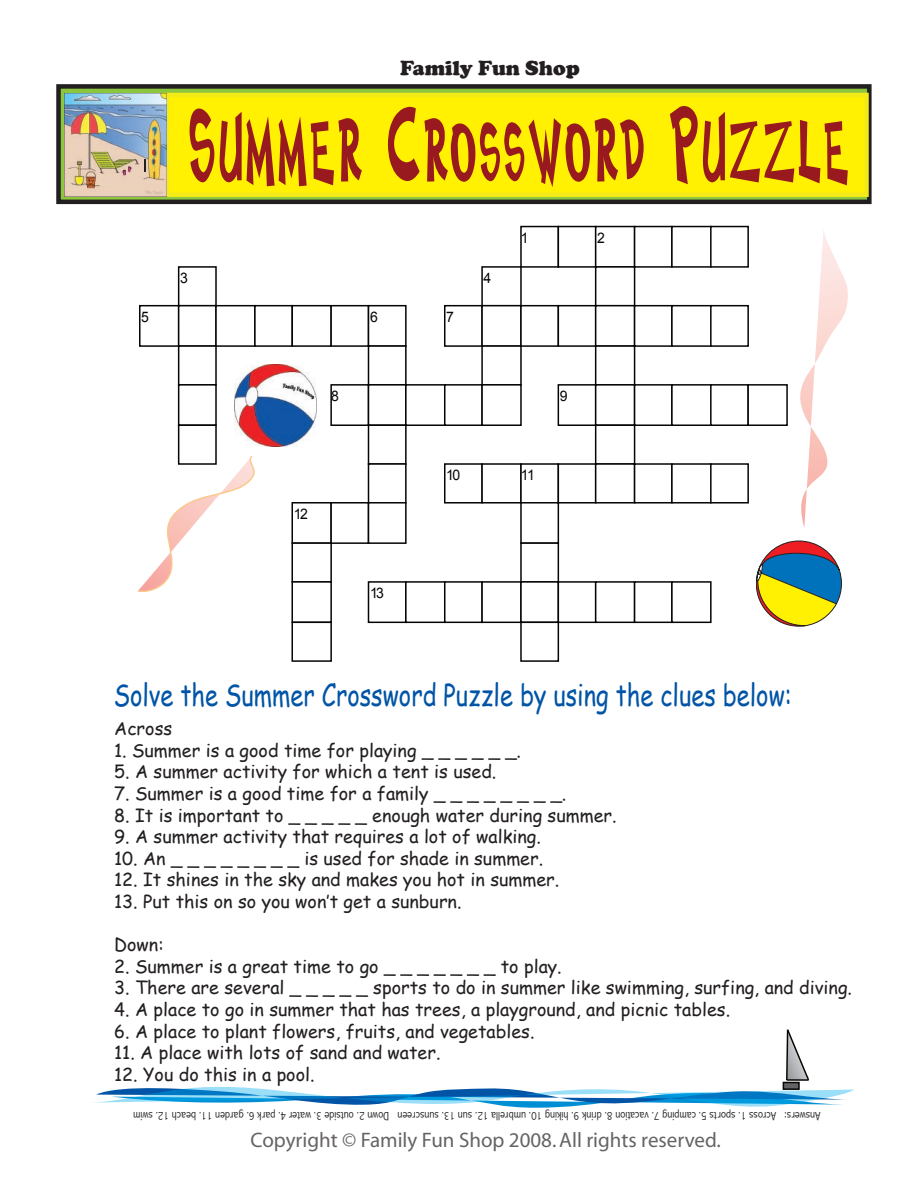
<style>
.page{position:relative;width:918px;height:1188px;background:#fff}
.page>*{position:absolute;margin:0;border:0;box-sizing:border-box;transform-origin:0 0}
.t1{font:92.1px "Cosmic Two Plain";color:#981a1e;scale:.57 1}
.t2{font:30.15px "Comic Sans MS";color:#0154a6;scale:.78 1}
.t3{font:21px "Myriad";color:rgb(35 31 32/.7)}
.t4{font:900 21px "Cooper";color:#231f20}
.t5{font:18px "Comic Sans MS";color:#231f20}
.t6{font:14.55px "Arial";letter-spacing:-.11em;color:#050504;scale:.96 1}
.t7{font:300 condensed 12px "Abadi";color:#231f20}
</style>
<div class="page">
<svg style="left:61px;top:89px;width:806px;height:110px;background:#8fc53f"></svg>
<div style="left:56px;top:84px;width:816px;height:120px;border:4px solid #231f20"></div>
<div style="left:167px;top:95px;width:699px;height:100px;background:#fff101"></div>
<div style="left:165px;top:93px;width:704px;height:104px;border:4px solid #f2eb17"></div>
<img style="left:64px;top:94px;width:103px;height:102px">
<svg style="left:144px;top:159px;width:1px;height:13px"></svg>
<img style="left:235px;top:364px;width:82px;height:82px">
<svg style="left:756px;top:541px;width:86px;height:85px"></svg>
<svg style="left:138px;top:456px;width:117px;height:136px"></svg>
<svg style="left:800px;top:231px;width:48px;height:297px"></svg>
<svg style="left:93px;top:1029px;width:761px;height:79px"></svg>
<div style="left:783px;top:1082px;width:16px;height:7px;background:#636366"></div>
<div style="left:783px;top:1082px;width:17px;height:8px;border:2px solid #040503"></div>
<div style="left:520px;top:226px;width:39px;height:42px;border:2px solid #050504"></div>
<div style="left:558px;top:226px;width:38px;height:42px;border:2px solid #050504"></div>
<div style="left:595px;top:226px;width:40px;height:42px;border:2px solid #050504"></div>
<div style="left:634px;top:226px;width:39px;height:42px;border:2px solid #050504"></div>
<div style="left:671px;top:226px;width:41px;height:42px;border:2px solid #050504"></div>
<div style="left:710px;top:226px;width:39px;height:42px;border:2px solid #050504"></div>
<div style="left:178px;top:266px;width:39px;height:40px;border:2px solid #050504"></div>
<div style="left:481px;top:266px;width:41px;height:40px;border:2px solid #050504"></div>
<div style="left:595px;top:266px;width:40px;height:40px;border:2px solid #050504"></div>
<div style="left:139px;top:305px;width:40px;height:42px;border:2px solid #050504"></div>
<div style="left:178px;top:305px;width:39px;height:42px;border:2px solid #050504"></div>
<div style="left:215px;top:305px;width:41px;height:42px;border:2px solid #050504"></div>
<div style="left:254px;top:305px;width:39px;height:42px;border:2px solid #050504"></div>
<div style="left:292px;top:305px;width:40px;height:42px;border:2px solid #050504"></div>
<div style="left:330px;top:305px;width:39px;height:42px;border:2px solid #050504"></div>
<div style="left:368px;top:305px;width:39px;height:42px;border:2px solid #050504"></div>
<div style="left:444px;top:305px;width:39px;height:42px;border:2px solid #050504"></div>
<div style="left:481px;top:305px;width:41px;height:42px;border:2px solid #050504"></div>
<div style="left:520px;top:305px;width:39px;height:42px;border:2px solid #050504"></div>
<div style="left:558px;top:305px;width:38px;height:42px;border:2px solid #050504"></div>
<div style="left:595px;top:305px;width:40px;height:42px;border:2px solid #050504"></div>
<div style="left:634px;top:305px;width:39px;height:42px;border:2px solid #050504"></div>
<div style="left:671px;top:305px;width:41px;height:42px;border:2px solid #050504"></div>
<div style="left:710px;top:305px;width:39px;height:42px;border:2px solid #050504"></div>
<div style="left:178px;top:345px;width:39px;height:41px;border:2px solid #050504"></div>
<div style="left:368px;top:345px;width:39px;height:41px;border:2px solid #050504"></div>
<div style="left:481px;top:345px;width:41px;height:41px;border:2px solid #050504"></div>
<div style="left:595px;top:345px;width:40px;height:41px;border:2px solid #050504"></div>
<div style="left:178px;top:384px;width:39px;height:42px;border:2px solid #050504"></div>
<div style="left:330px;top:384px;width:39px;height:42px;border:2px solid #050504"></div>
<div style="left:368px;top:384px;width:39px;height:42px;border:2px solid #050504"></div>
<div style="left:405px;top:384px;width:40px;height:42px;border:2px solid #050504"></div>
<div style="left:444px;top:384px;width:39px;height:42px;border:2px solid #050504"></div>
<div style="left:481px;top:384px;width:41px;height:42px;border:2px solid #050504"></div>
<div style="left:558px;top:384px;width:38px;height:42px;border:2px solid #050504"></div>
<div style="left:595px;top:384px;width:40px;height:42px;border:2px solid #050504"></div>
<div style="left:634px;top:384px;width:39px;height:42px;border:2px solid #050504"></div>
<div style="left:671px;top:384px;width:41px;height:42px;border:2px solid #050504"></div>
<div style="left:710px;top:384px;width:39px;height:42px;border:2px solid #050504"></div>
<div style="left:747px;top:384px;width:41px;height:42px;border:2px solid #050504"></div>
<div style="left:179px;top:425px;width:37px;height:39px;background:#fff"></div>
<div style="left:178px;top:424px;width:39px;height:41px;border:2px solid #050504"></div>
<div style="left:368px;top:424px;width:39px;height:41px;border:2px solid #050504"></div>
<div style="left:595px;top:424px;width:40px;height:41px;border:2px solid #050504"></div>
<div style="left:368px;top:463px;width:39px;height:41px;border:2px solid #050504"></div>
<div style="left:444px;top:463px;width:39px;height:41px;border:2px solid #050504"></div>
<div style="left:481px;top:463px;width:41px;height:41px;border:2px solid #050504"></div>
<div style="left:558px;top:463px;width:38px;height:41px;border:2px solid #050504"></div>
<div style="left:595px;top:463px;width:40px;height:41px;border:2px solid #050504"></div>
<div style="left:634px;top:463px;width:39px;height:41px;border:2px solid #050504"></div>
<div style="left:671px;top:463px;width:41px;height:41px;border:2px solid #050504"></div>
<div style="left:710px;top:463px;width:39px;height:41px;border:2px solid #050504"></div>
<div style="left:292px;top:502px;width:40px;height:42px;border:2px solid #050504"></div>
<div style="left:330px;top:502px;width:39px;height:42px;border:2px solid #050504"></div>
<div style="left:368px;top:502px;width:39px;height:42px;border:2px solid #050504"></div>
<div style="left:520px;top:502px;width:39px;height:42px;border:2px solid #050504"></div>
<div style="left:292px;top:542px;width:40px;height:41px;border:2px solid #050504"></div>
<div style="left:520px;top:542px;width:39px;height:41px;border:2px solid #050504"></div>
<div style="left:292px;top:581px;width:40px;height:42px;border:2px solid #050504"></div>
<div style="left:368px;top:581px;width:39px;height:42px;border:2px solid #050504"></div>
<div style="left:405px;top:581px;width:40px;height:42px;border:2px solid #050504"></div>
<div style="left:444px;top:581px;width:39px;height:42px;border:2px solid #050504"></div>
<div style="left:481px;top:581px;width:41px;height:42px;border:2px solid #050504"></div>
<div style="left:520px;top:581px;width:39px;height:42px;border:2px solid #050504"></div>
<div style="left:558px;top:581px;width:38px;height:42px;border:2px solid #050504"></div>
<div style="left:595px;top:581px;width:40px;height:42px;border:2px solid #050504"></div>
<div style="left:634px;top:581px;width:39px;height:42px;border:2px solid #050504"></div>
<div style="left:671px;top:581px;width:41px;height:42px;border:2px solid #050504"></div>
<div style="left:292px;top:622px;width:40px;height:40px;border:2px solid #050504"></div>
<div style="left:520px;top:622px;width:39px;height:40px;border:2px solid #050504"></div>
<p class="t4" style="left:400px;top:56px;width:181px">Family Fun Shop</p>
<h1 class="t1" style="left:187px;top:74px;width:1165px">Summer Crossword Puzzle</h1>
<p class="t6" style="left:180px;top:269px;width:10px">3</p>
<p class="t6" style="left:484px;top:269px;width:10px">4</p>
<p class="t6" style="left:141px;top:307px;width:10px">5</p>
<p class="t6" style="left:370px;top:307px;width:10px">6</p>
<p class="t6" style="left:446px;top:307px;width:10px">7</p>
<p class="t6" style="left:521px;top:228px;width:10px">1</p>
<p class="t6" style="left:597px;top:228px;width:10px">2</p>
<p class="t6" style="left:331px;top:386px;width:10px">8</p>
<p class="t6" style="left:560px;top:386px;width:10px">9</p>
<p class="t6" style="left:294px;top:504px;width:16px">12</p>
<p class="t6" style="left:370px;top:584px;width:16px">13</p>
<p class="t6" style="left:446px;top:466px;width:16px">10</p>
<p class="t6" style="left:521px;top:466px;width:16px">11</p>
<h2 class="t2" style="left:114px;top:672px;width:871px">Solve the Summer Crossword Puzzle by using the clues below:</h2>
<p class="t5" style="left:114px;top:715px;width:60px">Across</p>
<p class="t5" style="left:114px;top:737px;width:408px">1. Summer is a good time for playing _ _ _ _ _ _.</p>
<p class="t5" style="left:114px;top:758px;width:384px">5. A summer activity for which a tent is used.</p>
<p class="t5" style="left:114px;top:780px;width:454px">7. Summer is a good time for a family _ _ _ _ _ _ _ _.</p>
<p class="t5" style="left:114px;top:802px;width:504px">8. It is important to _ _ _ _ _ enough water during summer.</p>
<p class="t5" style="left:114px;top:823px;width:428px">9. A summer activity that requires a lot of walking.</p>
<p class="t5" style="left:114px;top:845px;width:431px">10. An _ _ _ _ _ _ _ _ is used for shade in summer.</p>
<p class="t5" style="left:114px;top:866px;width:447px">12. It shines in the sky and makes you hot in summer.</p>
<p class="t5" style="left:114px;top:888px;width:349px">13. Put this on so you won‛t get a sunburn.</p>
<p class="t5" style="left:114px;top:931px;width:51px">Down:</p>
<p class="t5" style="left:114px;top:953px;width:449px">2. Summer is a great time to go _ _ _ _ _ _ _ to play.</p>
<p class="t5" style="left:114px;top:974px;width:739px">3. There are several _ _ _ _ _ sports to do in summer like swimming, surfing, and diving.</p>
<p class="t5" style="left:114px;top:996px;width:618px">4. A place to go in summer that has trees, a playground, and picnic tables.</p>
<p class="t5" style="left:114px;top:1018px;width:422px">6. A place to plant flowers, fruits, and vegetables.</p>
<p class="t5" style="left:114px;top:1039px;width:328px">11. A place with lots of sand and water.</p>
<p class="t5" style="left:114px;top:1061px;width:202px">12. You do this in a pool.</p>
<p class="t7" style="left:820px;top:1122px;width:689px;rotate:-180deg">Answers: Across 1. sports 5. camping 7. vacation 8. drink 9. hiking 10. umbrella 12. sun 13. sunscreen Down 2. outside 3. water 4. park 6. garden 11. beach 12. swim</p>
<p class="t3" style="left:250px;top:1129px;width:472px">Copyright © Family Fun Shop 2008. All rights reserved.</p>
</div>
